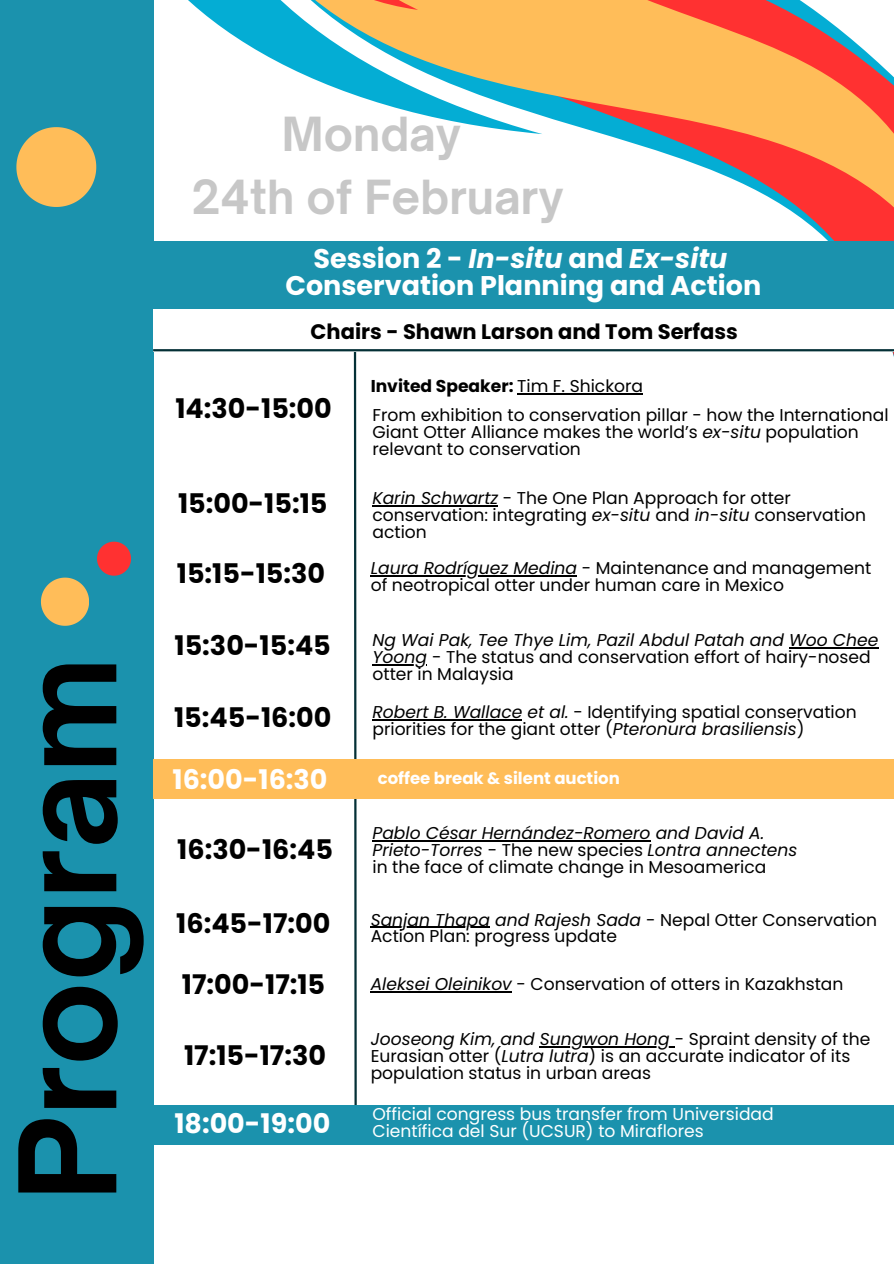
<style>
.page{position:relative;width:894px;height:1264px;background:#fff}
.page>*{position:absolute;margin:0;border:0;box-sizing:border-box;transform-origin:0 0}
.t1{font:700 128.4px "Open Sauce One";color:#000}
.t2{font:700 45px/63px "Open Sauce One";color:#c7c7c7;text-align:center}
.t3{font:700 27px "Poppins";color:#000}
.t4{font:700 27px/27px "Poppins";color:#fff;text-align:center}
.t5{font:700 21px "Poppins";color:#000}
.t6{font:17.1px/16.8px "Poppins";color:#000}
.t7{font:italic 17.1px "Poppins";color:#000}
.t8{font:17.1px/16.8px "Poppins";color:#fff}
.t9{font:700 17.1px "Poppins";color:#000}
.t10{font:700 16.5px "Poppins";color:#fff}
.s1{font-style:italic}
.s2{font-weight:400}
.s3{font-style:normal}
</style>
<div class="page">
<svg style="left:153px;top:0;width:740px;height:577px"></svg>
<svg style="left:153px;top:0;width:427px;height:228px"></svg>
<svg style="left:153px;top:0;width:354px;height:67px"></svg>
<div style="left:0;top:0;width:153px;height:1263px;background:#1b92ad"></div>
<svg style="left:16px;top:127px;width:80px;height:80px"></svg>
<svg style="left:97px;top:541px;width:34px;height:34px"></svg>
<svg style="left:41px;top:577px;width:48px;height:48px"></svg>
<hr style="left:372px;top:505px;width:126px;height:1px;background:#000">
<svg style="left:352px;top:351px;width:6px;height:754px"></svg>
<div style="left:153px;top:759px;width:740px;height:39px;background:#ffbd59"></div>
<hr style="left:372px;top:840px;width:278px;height:1px;background:#000">
<hr style="left:370px;top:926px;width:120px;height:1px;background:#000">
<hr style="left:370px;top:990px;width:142px;height:2px;background:#000">
<hr style="left:539px;top:1046px;width:135px;height:1px;background:#000">
<div style="left:153px;top:309px;width:740px;height:42px;background:#fff"></div>
<hr style="left:153px;top:349px;width:740px;height:2px;background:#043036">
<div style="left:139px;top:241px;width:754px;height:68px;background:#1b92ad"></div>
<hr style="left:517px;top:393px;width:126px;height:1px;background:#000">
<hr style="left:370px;top:575px;width:207px;height:1px;background:#000">
<hr style="left:789px;top:647px;width:89px;height:1px;background:#000">
<hr style="left:372px;top:664px;width:55px;height:1px;background:#000">
<hr style="left:372px;top:719px;width:150px;height:1px;background:#000">
<div style="left:0;top:1105px;width:893px;height:39px;background:#1b92ad"></div>
<h3 class="t1" style="left:-12px;top:1201px;width:546px;rotate:-90deg">Program</h3>
<p class="t2" style="left:191px;top:103px;width:374px">Monday<br>24th of February</p>
<p class="t4" style="left:285px;top:245px;width:477px">Session 2 - <span class="s1">In-situ</span> and <span class="s1">Ex-situ<br></span>Conservation Planning and Action</p>
<p class="t5" style="left:310px;top:317px;width:428px">Chairs - Shawn Larson and Tom Serfass</p>
<h1 class="t3" style="left:175px;top:389px;width:158px">14:30-15:00</h1>
<h3 class="t9" style="left:370px;top:374px;width:274px">Invited Speaker: <span class="s2">Tim F. Shickora</span></h3>
<p class="t6" style="left:372px;top:406px;width:517px">From exhibition to conservation pillar - how the International<br>Giant Otter Alliance makes the world’s <span class="s1">ex-situ</span> population relevant to conservation</p>
<p class="t3" style="left:178px;top:484px;width:151px">15:00-15:15</p>
<p class="t6" style="left:372px;top:490px;width:495px"><span class="s1">Karin Schwartz</span> - The One Plan Approach for otter conservation: integrating <span class="s1">ex-situ</span> and <span class="s1">in-situ</span> conservation action</p>
<h3 class="t3" style="left:177px;top:554px;width:150px">15:15-15:30</h3>
<p class="t6" style="left:370px;top:559px;width:502px"><span class="s1">Laura Rodríguez Medina</span> - Maintenance and management</p>
<h5 class="t6" style="left:370px;top:576px;width:414px">of neotropical otter under human care in Mexico</h5>
<h3 class="t3" style="left:174px;top:627px;width:158px">15:30-15:45</h3>
<p class="t7" style="left:372px;top:628px;width:507px">Ng Wai Pak, Tee Thye Lim, Pazil Abdul Patah and Woo Chee</p>
<p class="t6" style="left:372px;top:649px;width:499px"><span class="s1">Yoong</span> - The status and conservation effort of hairy-nosed otter in Malaysia</p>
<p class="t3" style="left:174px;top:699px;width:159px">15:45-16:00</p>
<h3 class="t6" style="left:372px;top:704px;width:485px"><span class="s1">Robert B. Wallace et al.</span> - Identifying spatial conservation priorities for the giant otter (<span class="s1">Pteronura brasiliensis</span>)</h3>
<p class="t4" style="left:172px;top:765px;width:156px">16:00-16:30</p>
<p class="t10" style="left:377px;top:766px;width:243px">coffee break &amp; silent auction</p>
<h3 class="t3" style="left:177px;top:830px;width:157px">16:30-16:45</h3>
<h4 class="t7" style="left:372px;top:821px;width:393px">Pablo César Hernández-Romero and David A.</h4>
<p class="t7" style="left:372px;top:837px;width:426px">Prieto-Torres <span class="s3">- The new species</span> Lontra annectens</p>
<h3 class="t6" style="left:372px;top:858px;width:395px">in the face of climate change in Mesoamerica</h3>
<p class="t3" style="left:176px;top:904px;width:155px">16:45-17:00</p>
<p class="t6" style="left:370px;top:911px;width:507px"><span class="s1">Sanjan Thapa and Rajesh Sada</span> - Nepal Otter Conservation<br>Action Plan: progress update</p>
<h3 class="t3" style="left:182px;top:966px;width:145px">17:00-17:15</h3>
<p class="t6" style="left:370px;top:975px;width:474px"><span class="s1">Aleksei Oleinikov</span> - Conservation of otters in Kazakhstan</p>
<h2 class="t3" style="left:184px;top:1036px;width:143px">17:15-17:30</h2>
<p class="t7" style="left:370px;top:1027px;width:501px">Jooseong Kim, and Sungwon Hong <span class="s3">- Spraint density of the</span></p>
<h3 class="t6" style="left:370px;top:1047px;width:481px">Eurasian otter (<span class="s1">Lutra lutra</span>) is an accurate indicator of its population status in urban areas</h3>
<h3 class="t4" style="left:174px;top:1110px;width:157px">18:00-19:00</h3>
<p class="t8" style="left:372px;top:1106px;width:402px">Official congress bus transfer from Universidad<br>Científica del Sur (UCSUR) to Miraflores</p>
</div>
